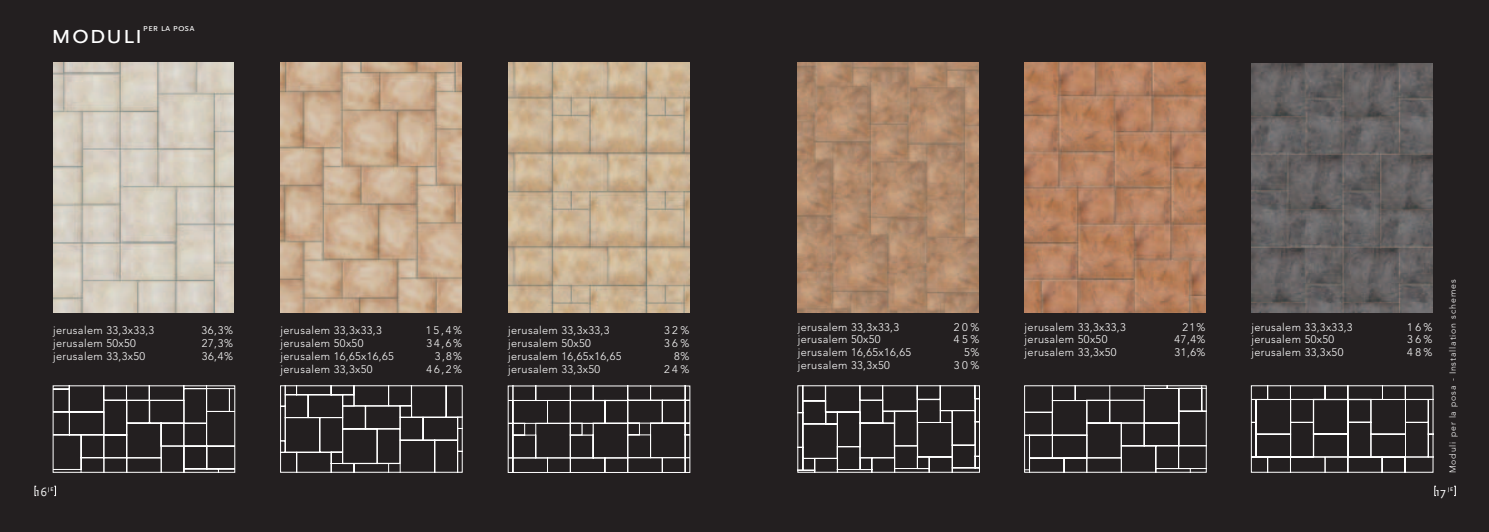
<style>
.page{position:relative;width:1489px;height:532px;background:#fff}
.page>*{position:absolute;margin:0;border:0;box-sizing:border-box;transform-origin:0 0}
.t1{font:27.25px "Scala Sans Caps";color:#fff}
.t2{font:12.5px "Scala Sans Caps";color:#fff}
.t3{font:300 11px "Avenir";letter-spacing:.03em;color:#fff}
.t4{font:10.25px "Scala Sans Caps";color:#fff}
.t5{font:300 8.75px "Avenir";letter-spacing:.1em;color:#fff}
</style>
<div class="page">
<div style="left:0;top:0;width:1488px;height:531px;background:#231f20"></div>
<svg style="left:1434px;top:485px;width:2px;height:10px"></svg>
<svg style="left:54px;top:485px;width:2px;height:10px"></svg>
<img style="left:1251px;top:63px;width:182px;height:249px">
<img style="left:1024px;top:62px;width:181px;height:250px">
<img style="left:798px;top:62px;width:180px;height:250px">
<img style="left:53px;top:63px;width:181px;height:249px">
<img style="left:281px;top:63px;width:180px;height:249px">
<img style="left:508px;top:62px;width:182px;height:250px">
<svg style="left:281px;top:385px;width:181px;height:87px"></svg>
<div style="left:377px;top:428px;width:24px;height:35px;border:1px solid #fff"></div>
<div style="left:342px;top:393px;width:13px;height:13px;border:1px solid #fff"></div>
<svg style="left:508px;top:385px;width:182px;height:87px"></svg>
<div style="left:570px;top:422px;width:13px;height:13px;border:1px solid #fff"></div>
<svg style="left:53px;top:385px;width:182px;height:87px"></svg>
<svg style="left:1024px;top:385px;width:182px;height:87px"></svg>
<svg style="left:798px;top:385px;width:181px;height:87px"></svg>
<div style="left:894px;top:410px;width:24px;height:36px;border:1px solid #fff"></div>
<div style="left:882px;top:410px;width:13px;height:13px;border:1px solid #fff"></div>
<svg style="left:1251px;top:385px;width:182px;height:87px"></svg>
<p class="t4" style="left:143px;top:22px;width:53px">per la posa</p>
<h1 class="t1" style="left:51px;top:17px;width:93px">moduli</h1>
<p class="t3" style="left:53px;top:325px;width:103px">jerusalem 33,3x33,3</p>
<p class="t3" style="left:202px;top:325px;width:33px">36,3%</p>
<p class="t3" style="left:53px;top:338px;width:84px">jerusalem 50x50</p>
<p class="t3" style="left:202px;top:338px;width:33px">27,3%</p>
<p class="t3" style="left:53px;top:351px;width:94px">jerusalem 33,3x50</p>
<p class="t3" style="left:202px;top:351px;width:33px">36,4%</p>
<p class="t2" style="left:36px;top:484px;width:20px">16<sup>je</sup></p>
<p class="t3" style="left:281px;top:325px;width:103px">jerusalem 33,3x33,3</p>
<p class="t3" style="left:426px;top:325px;width:38px">15,4%</p>
<p class="t3" style="left:281px;top:338px;width:84px">jerusalem 50x50</p>
<p class="t3" style="left:427px;top:338px;width:37px">34,6%</p>
<p class="t3" style="left:281px;top:351px;width:115px">jerusalem 16,65x16,65</p>
<p class="t3" style="left:435px;top:351px;width:29px">3,8%</p>
<p class="t3" style="left:281px;top:364px;width:94px">jerusalem 33,3x50</p>
<p class="t3" style="left:427px;top:364px;width:37px">46,2%</p>
<p class="t3" style="left:508px;top:325px;width:103px">jerusalem 33,3x33,3</p>
<p class="t3" style="left:664px;top:325px;width:27px">32%</p>
<p class="t3" style="left:508px;top:338px;width:84px">jerusalem 50x50</p>
<p class="t3" style="left:664px;top:338px;width:27px">36%</p>
<p class="t3" style="left:508px;top:351px;width:115px">jerusalem 16,65x16,65</p>
<p class="t3" style="left:674px;top:351px;width:17px">8%</p>
<p class="t3" style="left:508px;top:364px;width:94px">jerusalem 33,3x50</p>
<p class="t3" style="left:664px;top:364px;width:27px">24%</p>
<p class="t3" style="left:798px;top:322px;width:103px">jerusalem 33,3x33,3</p>
<p class="t3" style="left:954px;top:322px;width:27px">20%</p>
<p class="t3" style="left:798px;top:335px;width:84px">jerusalem 50x50</p>
<p class="t3" style="left:954px;top:335px;width:27px">45%</p>
<p class="t3" style="left:798px;top:348px;width:115px">jerusalem 16,65x16,65</p>
<p class="t3" style="left:964px;top:348px;width:17px">5%</p>
<p class="t3" style="left:798px;top:361px;width:94px">jerusalem 33,3x50</p>
<p class="t3" style="left:954px;top:361px;width:27px">30%</p>
<p class="t3" style="left:1024px;top:322px;width:103px">jerusalem 33,3x33,3</p>
<p class="t3" style="left:1182px;top:322px;width:24px">21%</p>
<p class="t3" style="left:1024px;top:335px;width:84px">jerusalem 50x50</p>
<p class="t3" style="left:1174px;top:335px;width:32px">47,4%</p>
<p class="t3" style="left:1024px;top:348px;width:94px">jerusalem 33,3x50</p>
<p class="t3" style="left:1174px;top:348px;width:32px">31,6%</p>
<p class="t3" style="left:1251px;top:322px;width:103px">jerusalem 33,3x33,3</p>
<p class="t3" style="left:1407px;top:322px;width:27px">16%</p>
<p class="t3" style="left:1251px;top:335px;width:84px">jerusalem 50x50</p>
<p class="t3" style="left:1407px;top:335px;width:27px">36%</p>
<p class="t3" style="left:1251px;top:348px;width:94px">jerusalem 33,3x50</p>
<p class="t3" style="left:1407px;top:348px;width:27px">48%</p>
<p class="t5" style="left:1449px;top:473px;width:195px;rotate:-90deg">Moduli per la posa - Installation schemes</p>
<p class="t2" style="left:1435px;top:484px;width:20px">17 <sup>je</sup></p>
</div>
